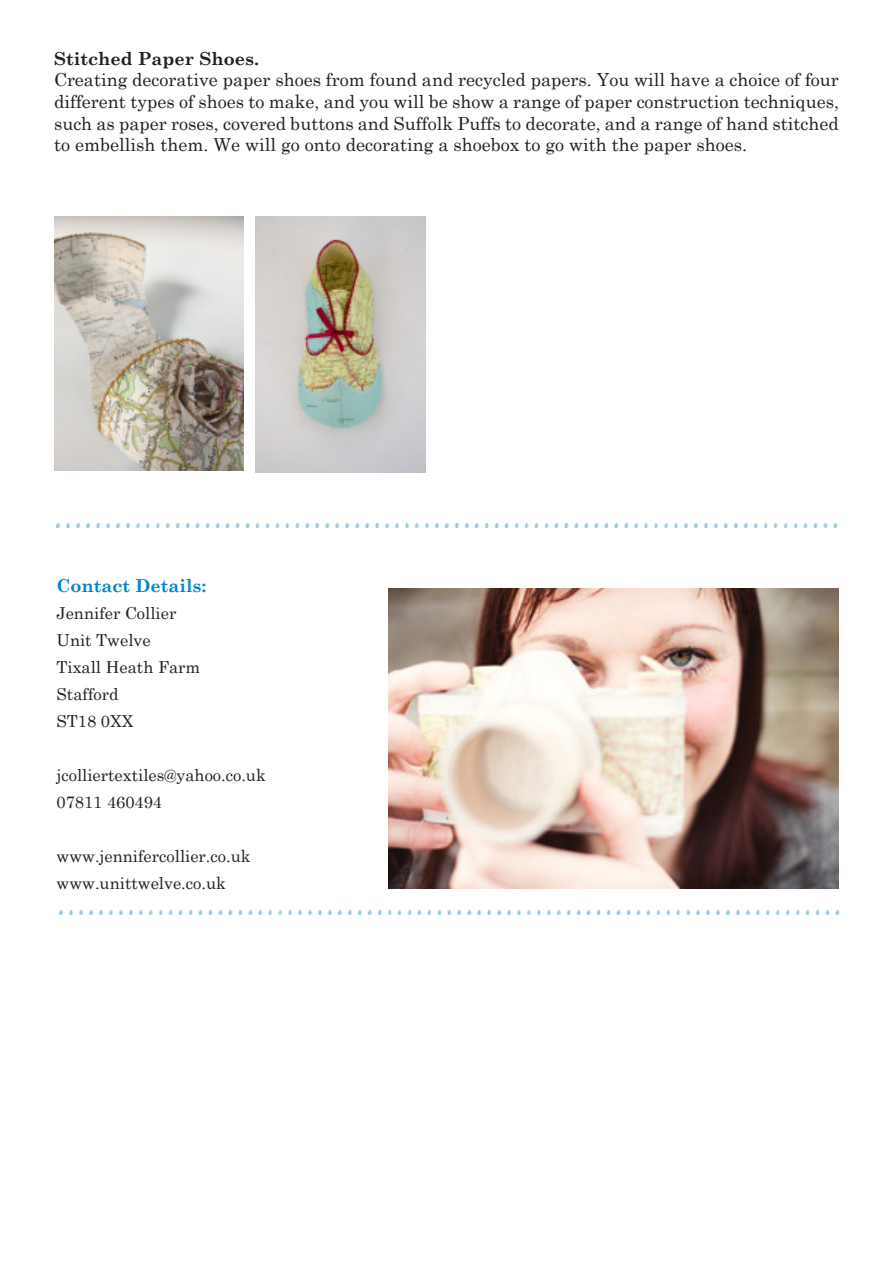
<style>
.page{position:relative;width:893px;height:1263px;background:#fff}
.page>*{position:absolute;margin:0;border:0;box-sizing:border-box;transform-origin:0 0}
.t1{font:18px/21.6px "Century Schoolbook";color:#231f20;text-align:justify}
.t2{font:700 18px "Century Schoolbook";color:#231f20}
.t3{font:700 18px "Century Schoolbook";color:#0086cc}
.t4{font:16.5px "Century Schoolbook";color:#231f20}
</style>
<div class="page">
<img style="left:54px;top:217px;width:190px;height:253px">
<img style="left:255px;top:217px;width:170px;height:255px">
<img style="left:59px;top:911px;width:781px;height:4px">
<img style="left:389px;top:589px;width:450px;height:300px">
<img style="left:57px;top:524px;width:781px;height:3px">
<p class="t2" style="left:54px;top:47px;width:207px">Stitched Paper Shoes.</p>
<p class="t1" style="left:54px;top:69px;width:786px">Creating decorative paper shoes from found and recycled papers. You will have a choice of four different types of shoes to make, and you will be show a range of paper construction techniques, such as paper roses, covered buttons and Suffolk Puffs to decorate, and a range of hand stitched to embellish them. We will go onto decorating a shoebox to go with the paper shoes.</p>
<p class="t3" style="left:57px;top:575px;width:151px">Contact Details:</p>
<p class="t4" style="left:57px;top:603px;width:121px">Jennifer Collier</p>
<p class="t4" style="left:57px;top:630px;width:96px">Unit Twelve</p>
<p class="t4" style="left:57px;top:657px;width:145px">Tixall Heath Farm</p>
<p class="t4" style="left:57px;top:684px;width:64px">Stafford</p>
<p class="t4" style="left:57px;top:711px;width:78px">ST18 0XX</p>
<p class="t4" style="left:57px;top:765px;width:211px">jcolliertextiles@yahoo.co.uk</p>
<p class="t4" style="left:57px;top:792px;width:107px">07811 460494</p>
<p class="t4" style="left:57px;top:846px;width:196px">www.jennifercollier.co.uk</p>
<p class="t4" style="left:57px;top:873px;width:171px">www.unittwelve.co.uk</p>
</div>
